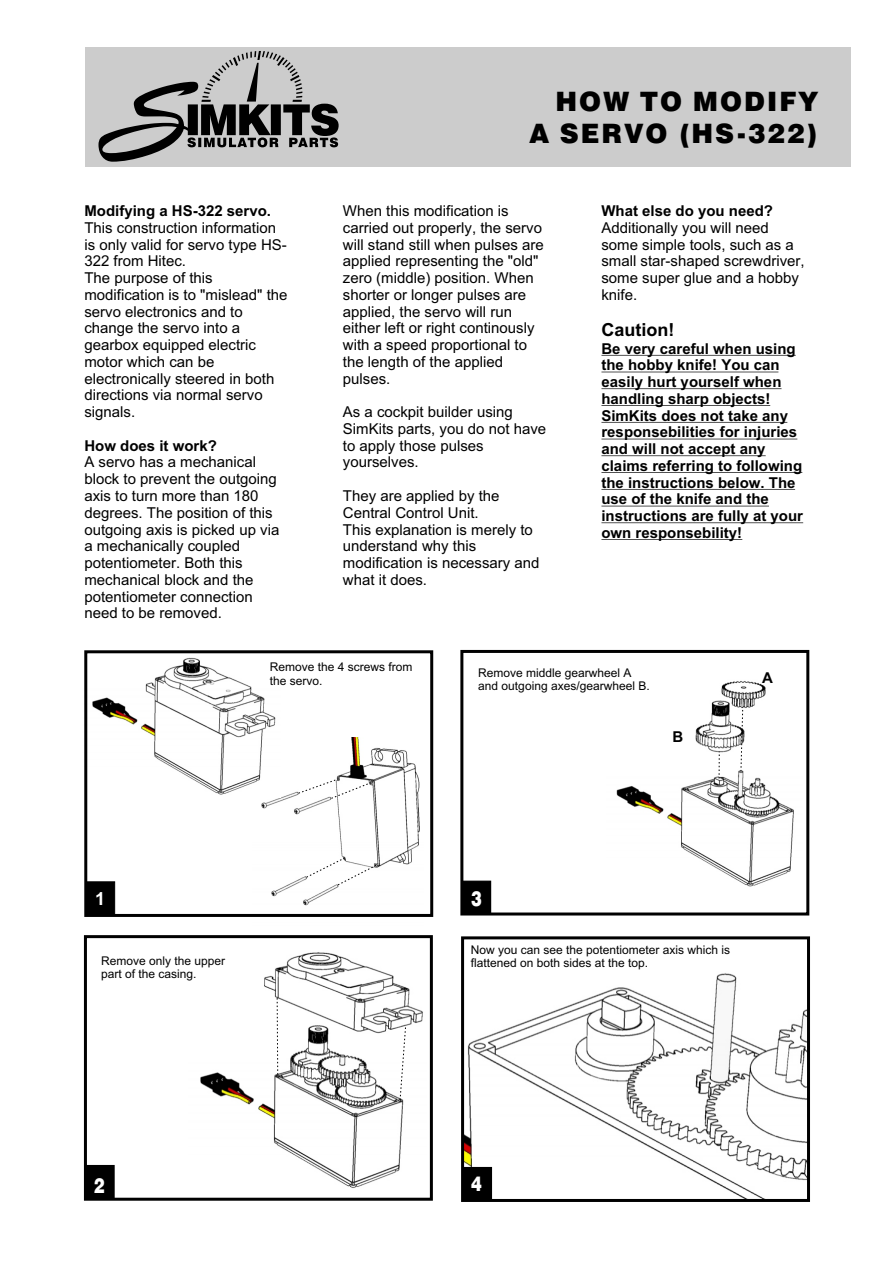
<style>
.page{position:relative;width:894px;height:1263px;background:#fff}
.page>*{position:absolute;margin:0;border:0;box-sizing:border-box;transform-origin:0 0}
.t1{font:26.7px/32.1px "Swis 721 Blk BT";letter-spacing:.075em;color:#000;text-align:right}
.t2{font:20.7px "Swis 721 Blk BT";color:#fff;scale:.79 1}
.t3{font:20.55px "Swis 721 Blk BT";color:#fff;scale:.8 1}
.t4{font:700 18px "Arial";color:#000}
.t5{font:700 18px "Arial";color:#fff}
.t6{font:15px/16.8px "Arial";color:#000}
.t7{font:700 15px "Arial";color:#000}
.t8{font:12px/13.4px "Arial";color:#000}
</style>
<div class="page">
<img style="left:464px;top:880px;width:342px;height:318px">
<img style="left:607px;top:681px;width:196px;height:209px">
<img style="left:200px;top:952px;width:223px;height:236px">
<img style="left:261px;top:738px;width:159px;height:168px">
<img style="left:92px;top:657px;width:188px;height:141px">
<div style="left:85px;top:47px;width:766px;height:120px;background:#ccc"></div>
<svg style="left:99px;top:51px;width:240px;height:111px"></svg>
<div style="left:460px;top:650px;width:349px;height:266px;border:3px solid #000"></div>
<div style="left:84px;top:935px;width:349px;height:266px;border:3px solid #000"></div>
<div style="left:85px;top:1165px;width:30px;height:34px;background:#000;border:1px solid #000"></div>
<div style="left:84px;top:650px;width:349px;height:267px;border:3px solid #000"></div>
<div style="left:86px;top:881px;width:29px;height:34px;background:#000;border:1px solid #000"></div>
<div style="left:461px;top:936px;width:349px;height:266px;border:3px solid #000"></div>
<div style="left:462px;top:1167px;width:30px;height:34px;background:#000"></div>
<div style="left:461px;top:881px;width:30px;height:33px;background:#000"></div>
<hr style="left:601px;top:355px;width:195px;height:1px;background:#000">
<hr style="left:601px;top:372px;width:177px;height:1px;background:#000">
<hr style="left:601px;top:388px;width:181px;height:1px;background:#000">
<hr style="left:601px;top:405px;width:169px;height:1px;background:#000">
<hr style="left:601px;top:422px;width:186px;height:1px;background:#000">
<hr style="left:601px;top:439px;width:196px;height:1px;background:#000">
<hr style="left:601px;top:455px;width:165px;height:1px;background:#000">
<hr style="left:601px;top:472px;width:201px;height:1px;background:#000">
<hr style="left:601px;top:489px;width:194px;height:1px;background:#000">
<hr style="left:601px;top:506px;width:168px;height:1px;background:#000">
<hr style="left:601px;top:522px;width:202px;height:1px;background:#000">
<hr style="left:601px;top:539px;width:141px;height:1px;background:#000">
<svg style="left:298px;top:778px;width:74px;height:21px"></svg>
<svg style="left:306px;top:857px;width:71px;height:29px"></svg>
<svg style="left:276px;top:997px;width:2px;height:80px"></svg>
<svg style="left:399px;top:1025px;width:7px;height:76px"></svg>
<svg style="left:719px;top:752px;width:1px;height:27px"></svg>
<svg style="left:740px;top:706px;width:4px;height:66px"></svg>
<h1 class="t1" style="left:529px;top:88px;width:290px">HOW TO MODIFY<br>A SERVO (HS-322)</h1>
<p class="t7" style="left:84px;top:205px;width:188px">Modifying a HS-322 servo.</p>
<p class="t6" style="left:343px;top:204px;width:167px">When this modification is</p>
<p class="t7" style="left:601px;top:205px;width:173px">What else do you need?</p>
<p class="t6" style="left:84px;top:221px;width:193px">This construction information</p>
<p class="t6" style="left:343px;top:221px;width:201px">carried out properly, the servo</p>
<p class="t6" style="left:601px;top:221px;width:169px">Additionally you will need</p>
<p class="t6" style="left:84px;top:237px;width:204px">is only valid for servo type HS-</p>
<p class="t6" style="left:343px;top:237px;width:202px">will stand still when pulses are</p>
<p class="t6" style="left:601px;top:237px;width:194px">some simple tools, such as a</p>
<p class="t6" style="left:84px;top:254px;width:103px">322 from Hitec.</p>
<p class="t6" style="left:343px;top:254px;width:197px">applied representing the "old"</p>
<p class="t6" style="left:601px;top:254px;width:205px">small star-shaped screwdriver,</p>
<p class="t6" style="left:84px;top:271px;width:130px">The purpose of this</p>
<p class="t6" style="left:343px;top:271px;width:192px">zero (middle) position. When</p>
<p class="t6" style="left:601px;top:271px;width:199px">some super glue and a hobby</p>
<p class="t6" style="left:84px;top:288px;width:205px">modification is to "mislead" the</p>
<p class="t6" style="left:343px;top:288px;width:185px">shorter or longer pulses are</p>
<p class="t6" style="left:601px;top:288px;width:37px">knife.</p>
<p class="t6" style="left:84px;top:304px;width:160px">servo electronics and to</p>
<p class="t6" style="left:343px;top:304px;width:171px">applied, the servo will run</p>
<p class="t6" style="left:84px;top:321px;width:157px">change the servo into a</p>
<p class="t6" style="left:343px;top:321px;width:193px">either left or right continously</p>
<p class="t4" style="left:601px;top:323px;width:74px">Caution!</p>
<p class="t6" style="left:84px;top:338px;width:173px">gearbox equipped electric</p>
<p class="t6" style="left:343px;top:338px;width:186px">with a speed proportional to</p>
<p class="t7" style="left:601px;top:343px;width:196px">Be very careful when using</p>
<p class="t6" style="left:84px;top:355px;width:132px">motor which can be</p>
<p class="t6" style="left:343px;top:355px;width:162px">the length of the applied</p>
<p class="t7" style="left:601px;top:359px;width:180px">the hobby knife! You can</p>
<p class="t6" style="left:84px;top:371px;width:192px">electronically steered in both</p>
<p class="t6" style="left:343px;top:371px;width:49px">pulses.</p>
<p class="t7" style="left:601px;top:376px;width:182px">easily hurt yourself when</p>
<p class="t6" style="left:84px;top:388px;width:180px">directions via normal servo</p>
<p class="t7" style="left:601px;top:393px;width:171px">handling sharp objects!</p>
<p class="t6" style="left:84px;top:405px;width:52px">signals.</p>
<p class="t6" style="left:343px;top:405px;width:172px">As a cockpit builder using</p>
<p class="t7" style="left:601px;top:410px;width:188px">SimKits does not take any</p>
<p class="t6" style="left:343px;top:422px;width:205px">SimKits parts, you do not have</p>
<p class="t7" style="left:601px;top:426px;width:197px">responsebilities for injuries</p>
<p class="t7" style="left:84px;top:440px;width:134px">How does it work?</p>
<p class="t6" style="left:343px;top:438px;width:142px">to apply those pulses</p>
<p class="t7" style="left:601px;top:443px;width:166px">and will not accept any</p>
<p class="t6" style="left:84px;top:455px;width:173px">A servo has a mechanical</p>
<p class="t6" style="left:343px;top:455px;width:77px">yourselves.</p>
<p class="t7" style="left:601px;top:460px;width:202px">claims referring to following</p>
<p class="t6" style="left:84px;top:472px;width:194px">block to prevent the outgoing</p>
<p class="t7" style="left:601px;top:477px;width:196px">the instructions below. The</p>
<p class="t6" style="left:84px;top:489px;width:176px">axis to turn more than 180</p>
<p class="t6" style="left:343px;top:489px;width:158px">They are applied by the</p>
<p class="t7" style="left:601px;top:493px;width:169px">use of the knife and the</p>
<p class="t6" style="left:84px;top:505px;width:190px">degrees. The position of this</p>
<p class="t6" style="left:343px;top:505px;width:137px">Central Control Unit.</p>
<p class="t7" style="left:601px;top:510px;width:203px">instructions are fully at your</p>
<p class="t6" style="left:84px;top:522px;width:197px">outgoing axis is picked up via</p>
<p class="t6" style="left:343px;top:522px;width:192px">This explanation is merely to</p>
<p class="t7" style="left:601px;top:527px;width:142px">own responsebility!</p>
<p class="t6" style="left:84px;top:539px;width:157px">a mechanically coupled</p>
<p class="t6" style="left:343px;top:539px;width:135px">understand why this</p>
<p class="t6" style="left:84px;top:556px;width:160px">potentiometer. Both this</p>
<p class="t6" style="left:343px;top:556px;width:198px">modification is necessary and</p>
<p class="t6" style="left:84px;top:573px;width:171px">mechanical block and the</p>
<p class="t6" style="left:343px;top:573px;width:86px">what it does.</p>
<p class="t6" style="left:84px;top:589px;width:170px">potentiometer connection need to be removed.</p>
<p class="t8" style="left:270px;top:662px;width:144px">Remove the 4 screws from the servo.</p>
<p class="t8" style="left:478px;top:667px;width:173px">Remove middle gearwheel A and outgoing axes/gearwheel B.</p>
<p class="t7" style="left:762px;top:672px;width:12px">A</p>
<p class="t7" style="left:672px;top:731px;width:12px">B</p>
<p class="t5" style="left:95px;top:892px;width:12px">1</p>
<p class="t8" style="left:101px;top:955px;width:126px">Remove only the upper part of the casing.</p>
<h2 class="t2" style="left:471px;top:890px;width:15px">3</h2>
<p class="t8" style="left:471px;top:944px;width:261px">Now you can see the potentiometer axis which is flattened on both sides at the top.</p>
<h2 class="t2" style="left:94px;top:1177px;width:15px">2</h2>
<h3 class="t3" style="left:471px;top:1175px;width:15px">4</h3>
</div>
